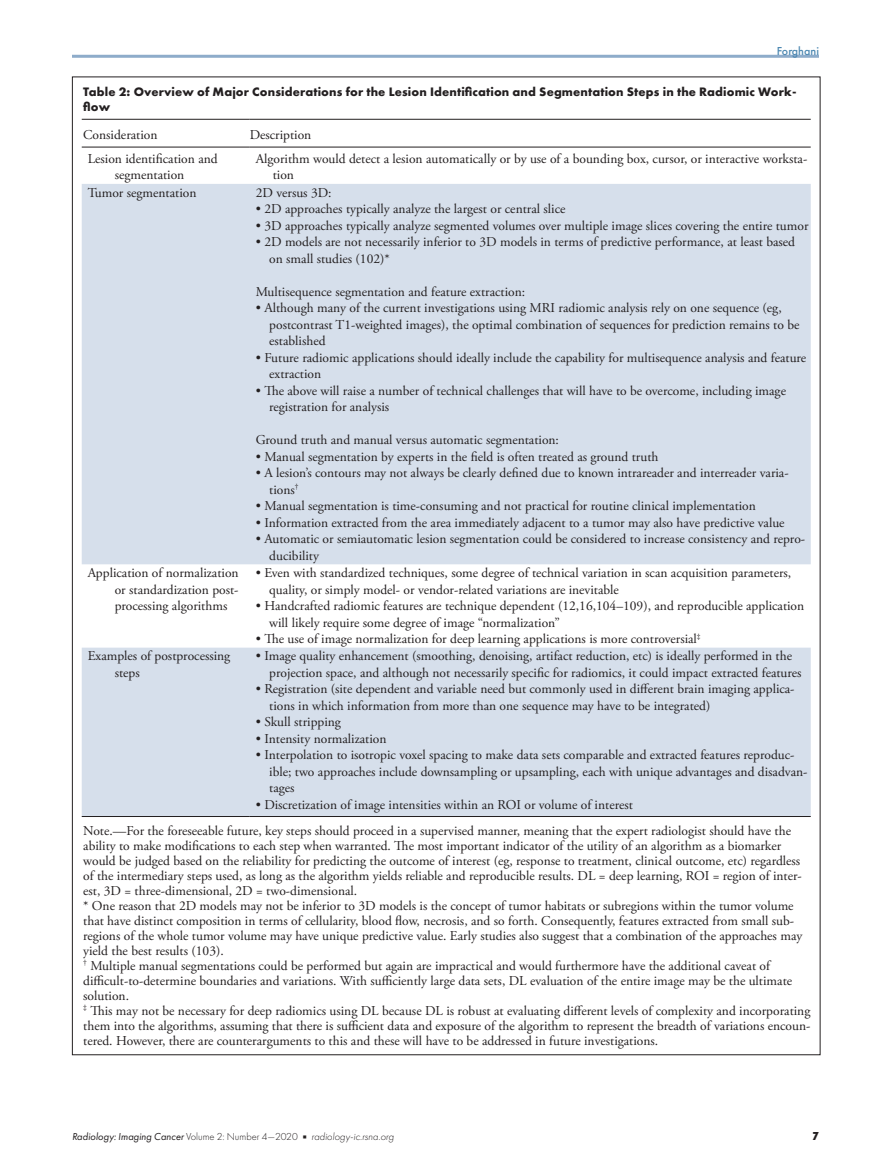
<style>
.page{position:relative;width:891px;height:1175px;background:#fff}
.page>*{position:absolute;margin:0;border:0;box-sizing:border-box;transform-origin:0 0}
.t1{font:13.5px/16.5px "Adobe Garamond Pro";color:#231f20}
.t2{font:700 12.75px/15px "Futura PT";letter-spacing:.01em;color:#231f20}
.t3{font:500 12px "Futura PT";color:#4b87b1}
.t4{font:800 12px "Futura PT Cond";color:#231f20}
.t5{font:italic 10.5px "Futura PT";color:#231f20}
.s1{font-weight:300;font-style:normal}
.s2{font-family:"Universal Newswith Comm Pi";font-style:normal;font-size:6px}
.s3{font-weight:300}
</style>
<div class="page">
<hr style="left:72px;top:55px;width:747px;height:3px;background:#8eacca">
<svg style="left:82px;top:184px;width:729px;height:632px;background:#dbe3ed"></svg>
<hr style="left:82px;top:816px;width:168px;height:1px;background:#231f20">
<hr style="left:250px;top:816px;width:561px;height:1px;background:#231f20">
<hr style="left:82px;top:119px;width:168px;height:1px;background:#231f20">
<hr style="left:250px;top:119px;width:561px;height:1px;background:#231f20">
<hr style="left:82px;top:147px;width:168px;height:1px;background:#231f20">
<hr style="left:250px;top:147px;width:561px;height:1px;background:#231f20">
<p class="t3" style="left:777px;top:44px;width:44px">Forghani</p>
<p class="t2" style="left:83px;top:84px;width:715px">Table 2: Overview of Major Considerations for the Lesion Identification and Segmentation Steps in the Radiomic Work&shy;flow</p>
<p class="t1" style="left:83px;top:127px;width:76px">Consideration</p>
<p class="t1" style="left:250px;top:127px;width:63px">Description</p>
<p class="t1" style="left:88px;top:151px;width:132px;text-align:center">Lesion identification and segmentation</p>
<p class="t1" style="left:273px;top:151px;width:536px;text-indent:-17px">Algorithm would detect a lesion automatically or by use of a bounding box, cursor, or interactive worksta&shy;tion</p>
<p class="t1" style="left:88px;top:185px;width:110px">Tumor segmentation</p>
<p class="t1" style="left:256px;top:185px;width:77px">2D versus 3D:</p>
<p class="t1" style="left:256px;top:201px;width:311px">• 2D approaches typically analyze the largest or central slice</p>
<p class="t1" style="left:256px;top:218px;width:554px">• 3D approaches typically analyze segmented volumes over multiple image slices covering the entire tumor</p>
<p class="t1" style="left:269px;top:234px;width:527px;text-indent:-14px">• 2D models are not necessarily inferior to 3D models in terms of predictive performance, at least based on small studies (102)*</p>
<p class="t1" style="left:256px;top:284px;width:271px">Multisequence segmentation and feature extraction:</p>
<p class="t1" style="left:269px;top:300px;width:532px;text-indent:-14px">• Although many of the current investigations using MRI radiomic analysis rely on one sequence (eg, postcontrast T1-weighted images), the optimal combination of sequences for prediction remains to be established</p>
<p class="t1" style="left:269px;top:350px;width:539px;text-indent:-14px">• Future radiomic applications should ideally include the capability for multisequence analysis and feature extraction</p>
<p class="t1" style="left:269px;top:383px;width:518px;text-indent:-14px">• The above will raise a number of technical challenges that will have to be overcome, including image registration for analysis</p>
<p class="t1" style="left:256px;top:432px;width:305px">Ground truth and manual versus automatic segmentation:</p>
<p class="t1" style="left:256px;top:449px;width:404px">• Manual segmentation by experts in the field is often treated as ground truth</p>
<p class="t1" style="left:269px;top:465px;width:521px;text-indent:-14px">• A lesion’s contours may not always be clearly defined due to known intrareader and interreader varia&shy;tions<sup>†</sup></p>
<p class="t1" style="left:256px;top:498px;width:502px">• Manual segmentation is time-consuming and not practical for routine clinical implementation</p>
<p class="t1" style="left:256px;top:515px;width:530px">• Information extracted from the area immediately adjacent to a tumor may also have predictive value</p>
<p class="t1" style="left:269px;top:531px;width:538px;text-indent:-14px">• Automatic or semiautomatic lesion segmentation could be considered to increase consistency and repro&shy;ducibility</p>
<p class="t1" style="left:115px;top:565px;width:125px;text-align:justify;text-indent:-27px">Application of normalization or standardization post&shy;processing algorithms</p>
<p class="t1" style="left:269px;top:565px;width:524px;text-indent:-14px">• Even with standardized techniques, some degree of technical variation in scan acquisition parameters, quality, or simply model- or vendor-related variations are inevitable</p>
<p class="t1" style="left:269px;top:598px;width:537px;text-indent:-14px">• Handcrafted radiomic features are technique dependent (12,16,104–109), and reproducible application will likely require some degree of image “normalization”</p>
<p class="t1" style="left:256px;top:631px;width:446px">• The use of image normalization for deep learning applications is more controversial<sup>‡</sup></p>
<p class="t1" style="left:115px;top:648px;width:117px;text-indent:-27px">Examples of postprocessing steps</p>
<p class="t1" style="left:269px;top:648px;width:534px;text-indent:-14px">• Image quality enhancement (smoothing, denoising, artifact reduction, etc) is ideally performed in the projection space, and although not necessarily specific for radiomics, it could impact extracted features</p>
<p class="t1" style="left:269px;top:681px;width:527px;text-indent:-14px">• Registration (site dependent and variable need but commonly used in different brain imaging applica&shy;tions in which information from more than one sequence may have to be integrated)</p>
<p class="t1" style="left:256px;top:714px;width:87px">• Skull stripping</p>
<p class="t1" style="left:256px;top:731px;width:132px">• Intensity normalization</p>
<p class="t1" style="left:269px;top:747px;width:540px;text-indent:-14px">• Interpolation to isotropic voxel spacing to make data sets comparable and extracted features reproduc&shy;ible; two approaches include downsampling or upsampling, each with unique advantages and disadvan&shy;tages</p>
<p class="t1" style="left:83px;top:792px;width:709px;line-height:25.5px;text-indent:173px">• Discretization of image intensities within an ROI or volume of interest<br>Note.—For the foreseeable future, key steps should proceed in a supervised manner, meaning that the expert radiologist should have the</p>
<p class="t1" style="left:83px;top:838px;width:729px;line-height:15px">ability to make modifications to each step when warranted. The most important indicator of the utility of an algorithm as a biomarker would be judged based on the reliability for predicting the outcome of interest (eg, response to treatment, clinical outcome, etc) regardless of the intermediary steps used, as long as the algorithm yields reliable and reproducible results. DL = deep learning, ROI = region of inter&shy;est, 3D = three-dimensional, 2D = two-dimensional.<br>* One reason that 2D models may not be inferior to 3D models is the concept of tumor habitats or subregions within the tumor volume that have distinct composition in terms of cellularity, blood flow, necrosis, and so forth. Consequently, features extracted from small sub&shy;regions of the whole tumor volume may have unique predictive value. Early studies also suggest that a combination of the approaches may yield the best results (103).<br><sup>†</sup> Multiple manual segmentations could be performed but again are impractical and would furthermore have the additional caveat of difficult-to-determine boundaries and variations. With sufficiently large data sets, DL evaluation of the entire image may be the ultimate solution.<br><sup>‡</sup> This may not be necessary for deep radiomics using DL because DL is robust at evaluating different levels of complexity and incorporating them into the algorithms, assuming that there is sufficient data and exposure of the algorithm to represent the breadth of variations encoun&shy;tered. However, there are counterarguments to this and these will have to be addressed in future investigations.</p>
<p class="t5" style="left:72px;top:1130px;width:324px">Radiology: Imaging Cancer <span class="s1">Volume 2: Number 4—2020</span> <span class="s2">n</span> <span class="s3">radiology-ic.rsna.org</span></p>
<p class="t4" style="left:813px;top:1128px;width:8px">7</p>
</div>
